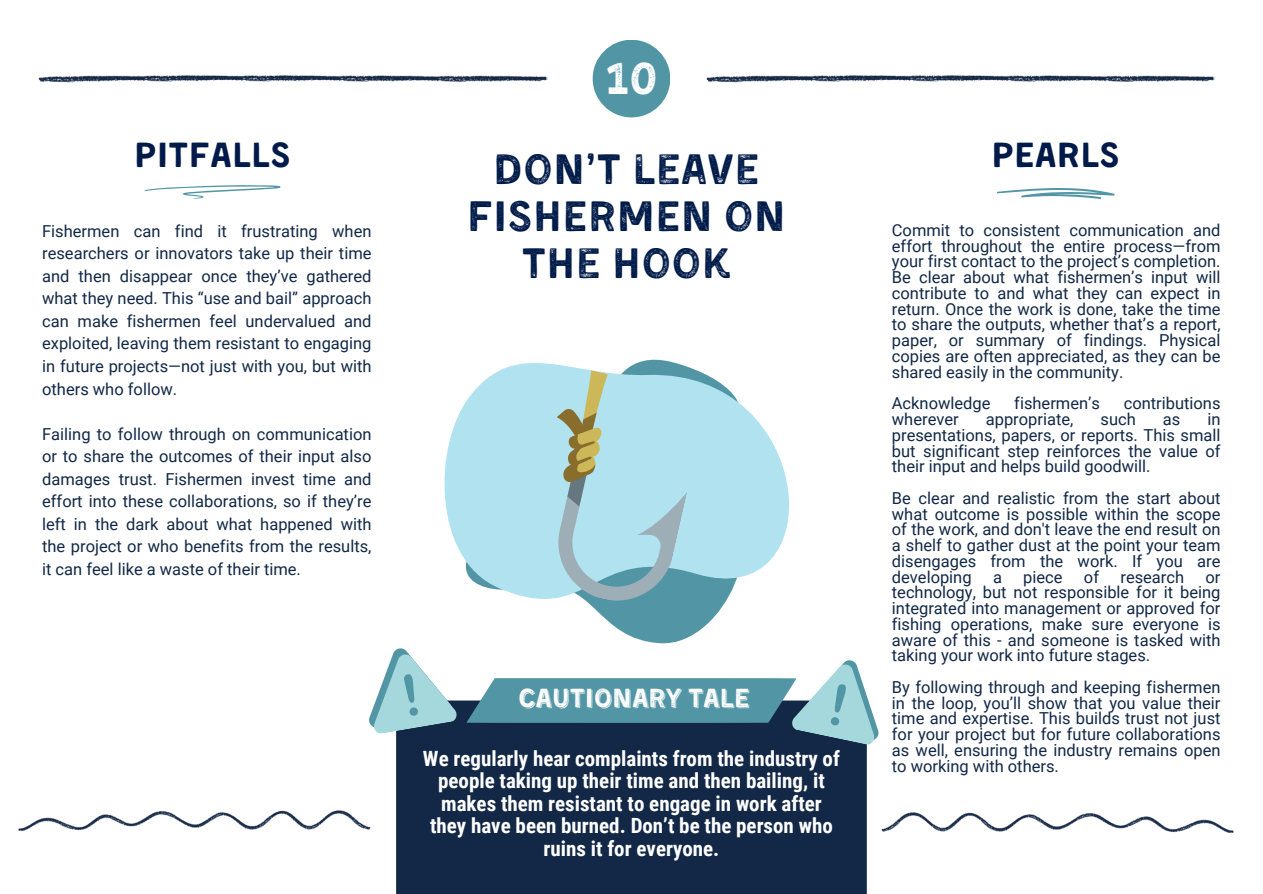
<style>
.page{position:relative;width:1263px;height:894px;background:#fff}
.page>*{position:absolute;margin:0;border:0;box-sizing:border-box;transform-origin:0 0}
.t1{font:46.05px "Kent 4 F Printed";color:#fff}
.t2{font:43.8px/47.2px "Kent 4 F Printed";color:#001b49;text-align:center}
.t3{font:36px "Kent 4 F";color:#001b49}
.t4{font:27px "Kent 4 F Printed Shadowed";color:#fff}
.t5{font:700 21px/22.5px "Roboto Condensed";color:#fff;text-align:center}
.t6{font:16.5px/15.8px "Roboto";color:#122846;text-align:justify}
</style>
<div class="page">
<svg style="left:617px;top:628px;width:86px;height:16px"></svg>
<svg style="left:444px;top:359px;width:345px;height:269px;fill:#b0e2ef"></svg>
<svg style="left:547px;top:370px;width:140px;height:241px;background:#a6cfd4"></svg>
<div style="left:396px;top:700px;width:471px;height:193px;background:#122846"></div>
<svg style="left:144px;top:185px;width:136px;height:14px"></svg>
<svg style="left:997px;top:188px;width:118px;height:11px"></svg>
<img style="left:38px;top:55px;width:572px;height:56px">
<img style="left:653px;top:55px;width:563px;height:56px">
<div style="left:593px;top:40px;width:77px;height:77px;background:#5296a5;border-radius:50%"></div>
<img style="left:18px;top:803px;width:390px;height:35px">
<img style="left:844px;top:804px;width:390px;height:35px">
<svg style="left:369px;top:648px;width:91px;height:86px"></svg>
<svg style="left:466px;top:660px;width:413px;height:86px"></svg>
<p class="t1" style="left:605px;top:59px;width:55px">10</p>
<p class="t3" style="left:134px;top:140px;width:159px">PITFALLS</p>
<p class="t3" style="left:991px;top:140px;width:131px">PEARLS</p>
<h2 class="t2" style="left:467px;top:149px;width:321px">DON’T LEAVE<br>FISHERMEN ON<br>THE HOOK</h2>
<p class="t6" style="left:892px;top:222px;width:330px">Commit to consistent communication and effort throughout the entire process—from your first contact to the project’s completion.<br>Be clear about what fishermen’s input will contribute to and what they can expect in return. Once the work is done, take the time to share the outputs, whether that’s a report, paper, or summary of findings. Physical copies are often appreciated, as they can be shared easily in the community.</p>
<p class="t6" style="left:892px;top:395px;width:100px">Acknowledge</p>
<p class="t6" style="left:1014px;top:395px;width:87px">fishermen’s</p>
<p class="t6" style="left:1124px;top:395px;width:98px">contributions</p>
<p class="t6" style="left:892px;top:411px;width:68px">wherever</p>
<p class="t6" style="left:986px;top:411px;width:89px">appropriate,</p>
<p class="t6" style="left:1100px;top:411px;width:37px">such</p>
<p class="t6" style="left:1163px;top:411px;width:19px">as</p>
<h1 class="t6" style="left:42px;top:220px;width:331px;line-height:22.5px">Fishermen can find it frustrating when researchers or innovators take up their time and then disappear once they’ve gathered what they need. This “use and bail” approach can make fishermen feel undervalued and exploited, leaving them resistant to engaging in future projects—not just with you, but with others who follow.</h1>
<p class="t6" style="left:42px;top:422px;width:331px;line-height:22.5px">Failing to follow through on communication or to share the outcomes of their input also damages trust. Fishermen invest time and effort into these collaborations, so if they’re left in the dark about what happened with the project or who benefits from the results, it can feel like a waste of their time.</p>
<p class="t6" style="left:892px;top:411px;width:330px;text-indent:316px">in presentations, papers, or reports. This small but significant step reinforces the value of their input and helps build goodwill.</p>
<p class="t6" style="left:892px;top:490px;width:330px">Be clear and realistic from the start about what outcome is possible within the scope of the work, and don't leave the end result on a shelf to gather dust at the point your team disengages from the work. If you are developing</p>
<p class="t6" style="left:993px;top:569px;width:10px">a</p>
<p class="t6" style="left:1023px;top:569px;width:41px">piece</p>
<p class="t6" style="left:1084px;top:569px;width:17px">of</p>
<p class="t6" style="left:1120px;top:569px;width:65px">research</p>
<p class="t6" style="left:892px;top:569px;width:330px;text-indent:314px">or technology, but not responsible for it being integrated into management or approved for fishing operations, make sure everyone is aware of this - and someone is tasked with taking your work into future stages.</p>
<h2 class="t6" style="left:892px;top:679px;width:330px">By following through and keeping fishermen in the loop, you’ll show that you value their time and expertise. This builds trust not just for your project but for future collaborations as well, ensuring the industry remains open to working with others.</h2>
<p class="t4" style="left:518px;top:686px;width:233px">CAUTIONARY TALE</p>
<p class="t5" style="left:423px;top:747px;width:418px">We regularly hear complaints from the industry of people taking up their time and then bailing, it makes them resistant to engage in work after they have been burned. Don’t be the person who ruins it for everyone.</p>
</div>
